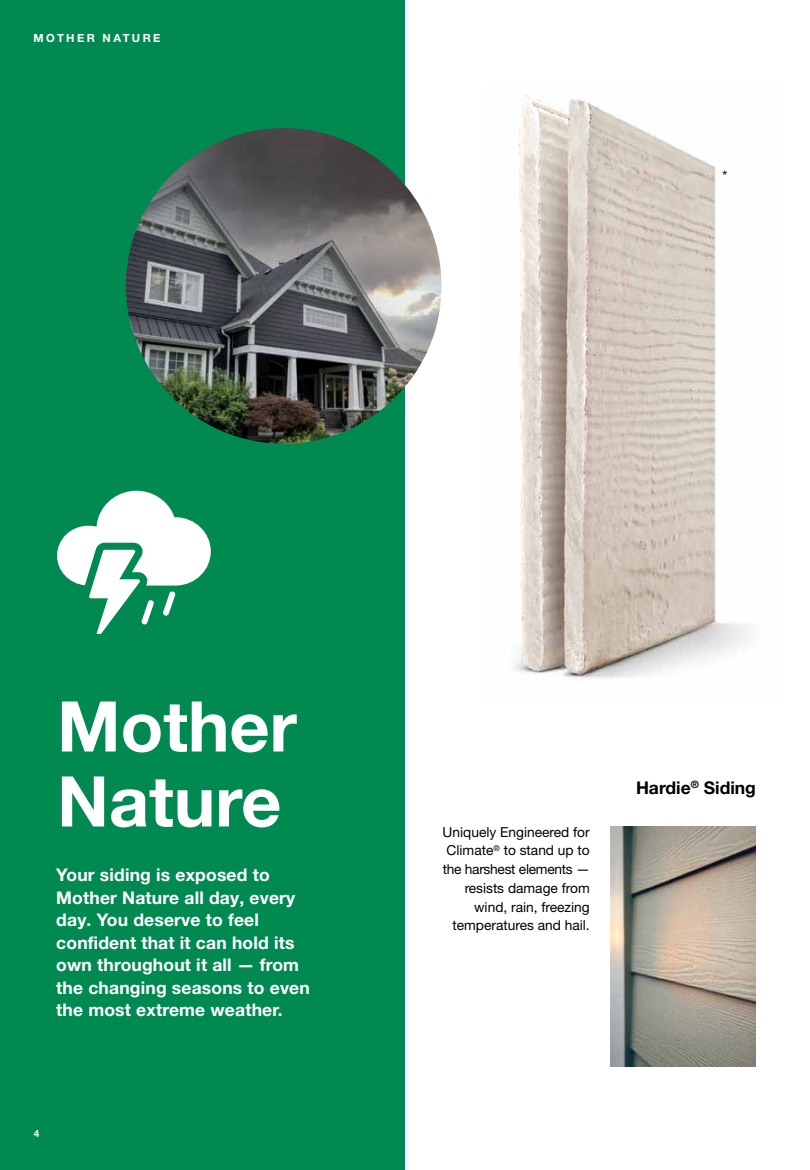
<style>
.page{position:relative;width:810px;height:1170px;background:#fff}
.page>*{position:absolute;margin:0;border:0;box-sizing:border-box;transform-origin:0 0}
.t1{font:700 70px/75px "Helvetica Neue LT Pro";color:#fff}
.t2{font:700 17.5px/22.5px "Helvetica Neue LT Pro";letter-spacing:.01em;color:#fff}
.t3{font:700 17.5px "Helvetica Neue LT Pro";color:#000}
.t4{font:300 condensed 16.25px "Helvetica Neue LT Pro";color:#000}
.t5{font:13.75px/18.8px "Helvetica Neue LT Pro";color:#000;text-align:right}
.t6{font:700 11.25px "Helvetica Neue LT Pro";letter-spacing:.215em;color:#fff}
.t7{font:700 10px "Helvetica Neue LT Pro";color:#fff}
</style>
<div class="page">
<div style="left:0;top:0;width:405px;height:1170px;background:#008a52"></div>
<img style="left:513px;top:95px;width:235px;height:584px">
<img style="left:611px;top:827px;width:145px;height:239px">
<img style="left:126px;top:128px;width:316px;height:316px;border-radius:158px">
<svg style="left:57px;top:491px;width:154px;height:142px"></svg>
<p class="t6" style="left:33px;top:31px;width:129px">MOTHER NATURE</p>
<p class="t4" style="left:722px;top:166px;width:7px">*</p>
<h1 class="t1" style="left:57px;top:688px;width:241px">Mother<br>Nature</h1>
<p class="t2" style="left:56px;top:864px;width:255px">Your siding is exposed to<br>Mother Nature all day, every day. You deserve to feel confident that it can hold its own throughout it all — from the changing seasons to even the most extreme weather.</p>
<p class="t7" style="left:34px;top:1127px;width:7px">4</p>
<p class="t5" style="left:443px;top:822px;width:149px">Uniquely Engineered for<br>Climate<sup>®</sup> to stand up to the harshest elements — resists damage from wind, rain, freezing temperatures and hail.</p>
<p class="t3" style="left:636px;top:777px;width:121px">Hardie<sup>®</sup> Siding</p>
</div>
